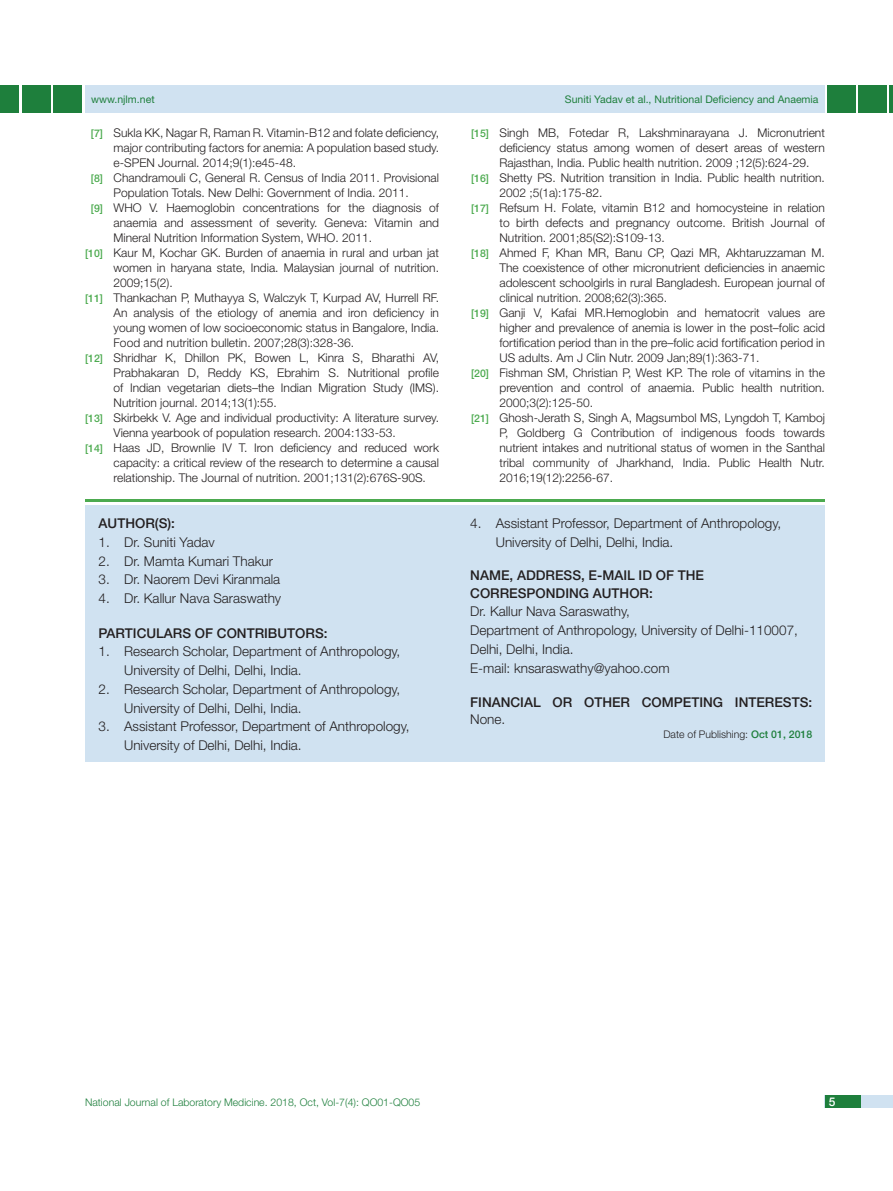
<style>
.page{position:relative;width:893px;height:1191px;background:#fff}
.page>*{position:absolute;margin:0;border:0;box-sizing:border-box;transform-origin:0 0}
.t1{font:300 13.5px/18.8px "Helvetica Neue";color:#231f20}
.t2{font:500 13.5px "Helvetica Neue";color:#231f20}
.Refrence{font:300 12px/15px "Helvetica Neue";color:#231f20;text-align:justify}
.t3{font:500 12px "Helvetica Neue";color:#fff}
.t4{font:300 10.5px "Helvetica Neue";color:#1e7f3c}
.t5{font:10.5px "Helvetica Neue";color:#1e7f3c}
.t6{font:300 10.5px "Helvetica Neue";color:#231f20}
.s1{font-weight:500;font-size:10.5px;color:#4caa4f}
.s2{font-weight:500;color:#1e7f3c}
</style>
<div class="page">
<div style="left:85px;top:85px;width:740px;height:28px;background:#d0e2f1"></div>
<div style="left:0;top:85px;width:19px;height:28px;background:#1e7f3c"></div>
<div style="left:22px;top:85px;width:29px;height:28px;background:#1e7f3c"></div>
<hr style="left:889px;top:85px;width:4px;height:28px;background:#1e7f3c">
<div style="left:858px;top:85px;width:29px;height:28px;background:#1e7f3c"></div>
<div style="left:825px;top:1095px;width:68px;height:13px;background:#d0e2f1"></div>
<div style="left:825px;top:1095px;width:35px;height:13px;background:#1e7f3c"></div>
<div style="left:53px;top:85px;width:29px;height:28px;background:#1e7f3c"></div>
<div style="left:827px;top:85px;width:29px;height:28px;background:#1e7f3c"></div>
<div style="left:85px;top:505px;width:740px;height:257px;background:#d0e2f1"></div>
<hr style="left:85px;top:499px;width:740px;height:2px;background:#4caa4f">
<p class="t5" style="left:91px;top:93px;width:65px">www.njlm.net</p>
<p class="t5" style="left:565px;top:93px;width:255px">Suniti Yadav et al., Nutritional Deficiency and Anaemia</p>
<p class="Refrence" style="left:114px;top:125px;width:327px;text-indent:-23px"><span class="s1">[7]</span> Sukla KK, Nagar R, Raman R. Vitamin-B12 and folate deficiency, major contributing factors for anemia: A population based study. e-SPEN Journal. 2014;9(1):e45-48.</p>
<p class="Refrence" style="left:114px;top:170px;width:327px;text-indent:-23px"><span class="s1">[8]</span> Chandramouli C, General R. Census of India 2011. Provisional<br>Population Totals. New Delhi: Government of India. 2011.</p>
<p class="Refrence" style="left:114px;top:200px;width:327px;text-indent:-23px"><span class="s1">[9]</span> WHO V. Haemoglobin concentrations for the diagnosis of anaemia and assessment of severity. Geneva: Vitamin and Mineral Nutrition Information System, WHO. 2011.</p>
<p class="Refrence" style="left:114px;top:245px;width:327px;text-indent:-28px"><span class="s1">[10]</span> Kaur M, Kochar GK. Burden of anaemia in rural and urban jat women in haryana state, India. Malaysian journal of nutrition.<br>2009;15(2).</p>
<p class="Refrence" style="left:114px;top:290px;width:327px;text-indent:-28px"><span class="s1">[11]</span> Thankachan P, Muthayya S, Walczyk T, Kurpad AV, Hurrell RF.<br>An analysis of the etiology of anemia and iron deficiency in young women of low socioeconomic status in Bangalore, India.<br>Food and nutrition bulletin. 2007;28(3):328-36.</p>
<p class="Refrence" style="left:114px;top:350px;width:327px;text-indent:-28px"><span class="s1">[12]</span> Shridhar K, Dhillon PK, Bowen L, Kinra S, Bharathi AV, Prabhakaran D, Reddy KS, Ebrahim S. Nutritional profile of Indian vegetarian diets–the Indian Migration Study (IMS).<br>Nutrition journal. 2014;13(1):55.</p>
<p class="Refrence" style="left:114px;top:410px;width:327px;text-indent:-28px"><span class="s1">[13]</span> Skirbekk V. Age and individual productivity: A literature survey.<br>Vienna yearbook of population research. 2004:133-53.</p>
<p class="Refrence" style="left:114px;top:440px;width:327px;text-indent:-28px"><span class="s1">[14]</span> Haas JD, Brownlie IV T. Iron deficiency and reduced work capacity: a critical review of the research to determine a causal relationship. The Journal of nutrition. 2001;131(2):676S-90S.</p>
<p class="t2" style="left:99px;top:515px;width:10px">AUT</p>
<p class="t2" style="left:125px;top:515px;width:51px">HOR(S):</p>
<p class="t1" style="left:99px;top:532px;width:118px">1. Dr. Suniti Yadav</p>
<p class="t1" style="left:99px;top:551px;width:176px">2. Dr. Mamta Kumari Thakur</p>
<p class="t1" style="left:99px;top:570px;width:183px">3. Dr. Naorem Devi Kiranmala</p>
<p class="t1" style="left:99px;top:588px;width:184px">4. Dr. Kallur Nava Saraswathy</p>
<p class="t2" style="left:99px;top:625px;width:17px">PARTI</p>
<p class="t2" style="left:137px;top:625px;width:99px">CULARS OF CONTRI</p>
<p class="t2" style="left:268px;top:625px;width:20px">BUTOR</p>
<p class="t2" style="left:315px;top:625px;width:14px">S:</p>
<p class="t1" style="left:124px;top:642px;width:278px;text-indent:-26px">1. Research Scholar, Department of Anthropology,<br>University of Delhi, Delhi, India.</p>
<p class="t1" style="left:124px;top:679px;width:278px;text-indent:-26px">2. Research Scholar, Department of Anthropology,<br>University of Delhi, Delhi, India.</p>
<p class="t1" style="left:124px;top:717px;width:287px;text-indent:-26px">3. Assistant Professor, Department of Anthropology,<br>University of Delhi, Delhi, India.</p>
<p class="Refrence" style="left:499px;top:125px;width:327px;text-indent:-28px"><span class="s1">[15]</span> Singh MB, Fotedar R, Lakshminarayana J. Micronutrient deficiency status among women of desert areas of western Rajasthan, India. Public health nutrition. 2009 ;12(5):624-29.</p>
<p class="Refrence" style="left:499px;top:170px;width:327px;text-indent:-28px"><span class="s1">[16]</span> Shetty PS. Nutrition transition in India. Public health nutrition.<br>2002 ;5(1a):175-82.</p>
<p class="Refrence" style="left:499px;top:200px;width:327px;text-indent:-28px"><span class="s1">[17]</span> Refsum H. Folate, vitamin B12 and homocysteine in relation to birth defects and pregnancy outcome. British Journal of Nutrition. 2001;85(S2):S109-13.</p>
<p class="Refrence" style="left:499px;top:245px;width:327px;text-indent:-28px"><span class="s1">[18]</span> Ahmed F, Khan MR, Banu CP, Qazi MR, Akhtaruzzaman M.<br>The coexistence of other micronutrient deficiencies in anaemic adolescent schoolgirls in rural Bangladesh. European journal of clinical nutrition. 2008;62(3):365.</p>
<p class="Refrence" style="left:499px;top:305px;width:327px;text-indent:-28px"><span class="s1">[19]</span> Ganji V, Kafai MR.Hemoglobin and hematocrit values are higher and prevalence of anemia is lower in the post–folic acid fortification period than in the pre–folic acid fortification period in US adults. Am J Clin Nutr. 2009 Jan;89(1):363-71.</p>
<p class="Refrence" style="left:499px;top:365px;width:327px;text-indent:-28px"><span class="s1">[20]</span> Fishman SM, Christian P, West KP. The role of vitamins in the prevention and control of anaemia. Public health nutrition.<br>2000;3(2):125-50.</p>
<p class="Refrence" style="left:499px;top:410px;width:327px;text-indent:-28px"><span class="s1">[21]</span> Ghosh-Jerath S, Singh A, Magsumbol MS, Lyngdoh T, Kamboj P, Goldberg G Contribution of indigenous foods towards nutrient intakes and nutritional status of women in the Santhal tribal community of Jharkhand, India. Public Health Nutr.<br>2016;19(12):2256-67.</p>
<p class="t1" style="left:496px;top:513px;width:287px;text-indent:-26px">4. Assistant Professor, Department of Anthropology,<br>University of Delhi, Delhi, India.</p>
<p class="t2" style="left:470px;top:567px;width:57px">NAME, ADDRE</p>
<p class="t2" style="left:564px;top:567px;width:141px">SS, E-MAI L ID OF THE</p>
<p class="t2" style="left:470px;top:585px;width:20px">CORRE</p>
<p class="t2" style="left:518px;top:585px;width:28px">SPONDIN</p>
<p class="t2" style="left:579px;top:585px;width:24px">G AUT</p>
<p class="t2" style="left:620px;top:585px;width:35px">HOR:</p>
<p class="t1" style="left:470px;top:602px;width:161px">Dr. Kallur Nava Saraswathy,</p>
<p class="t1" style="left:470px;top:620px;width:329px">Department of Anthropology, University of Delhi-110007,<br>Delhi, Delhi, India.</p>
<p class="t1" style="left:470px;top:658px;width:201px">E-mail: knsaraswathy@yahoo.com</p>
<p class="t2" style="left:470px;top:694px;width:93px">FINANCIAL OR</p>
<p class="t2" style="left:584px;top:694px;width:38px">OTHER</p>
<p class="t2" style="left:642px;top:694px;width:50px">COMPETIN</p>
<p class="t2" style="left:713px;top:694px;width:31px">G INTERE</p>
<p class="t2" style="left:783px;top:694px;width:31px">STS:</p>
<p class="t1" style="left:470px;top:710px;width:37px">None.</p>
<p class="t6" style="left:663px;top:728px;width:150px">Date of Publishing: <span class="s2">OCT 01, 2018</span></p>
<p class="t4" style="left:85px;top:1096px;width:337px">National Journal of Laboratory Medicine. 2018, Oct, Vol-7(4): QO01-QO05</p>
<p class="t3" style="left:829px;top:1094px;width:8px">5</p>
</div>
